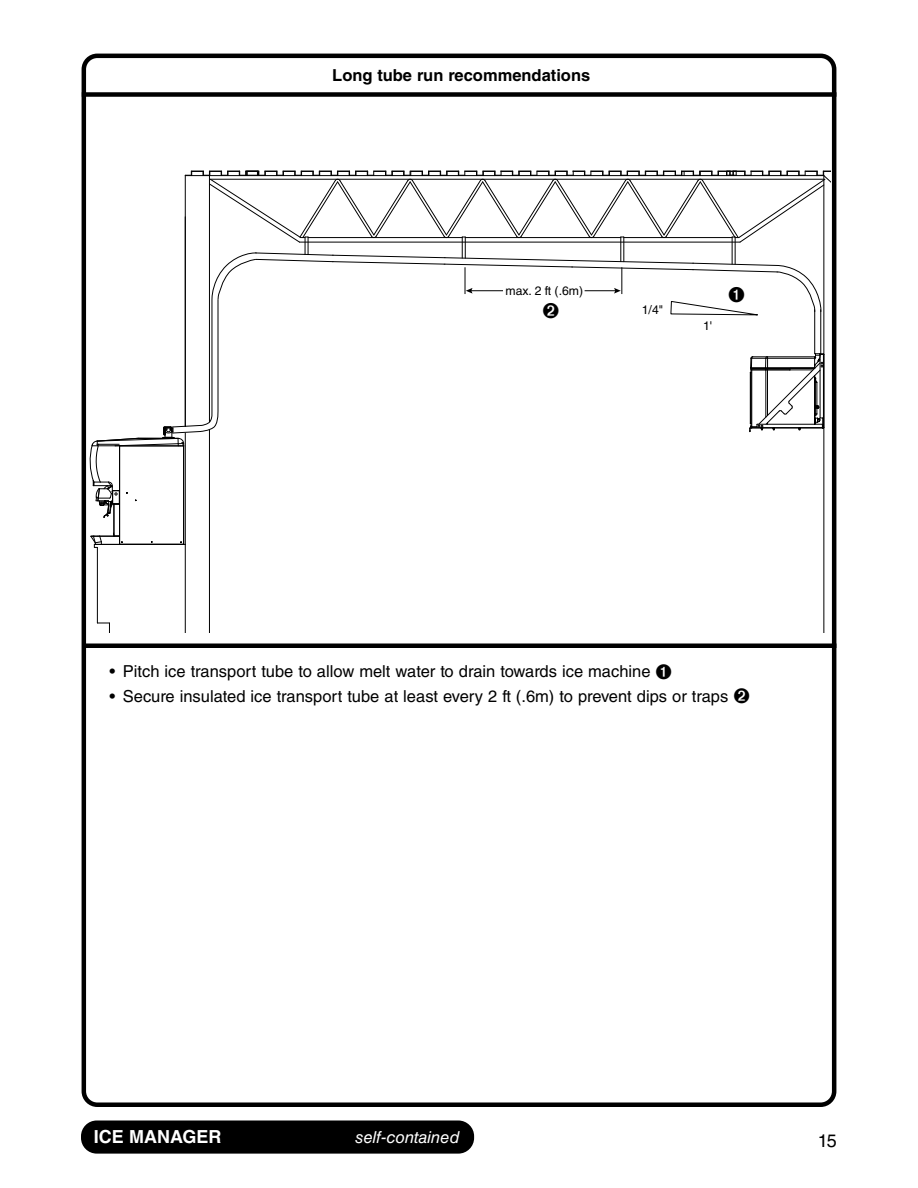
<style>
.page{position:relative;width:918px;height:1188px;background:#fff}
.page>*{position:absolute;margin:0;border:0;box-sizing:border-box;transform-origin:0 0}
.t1{font:700 18px "Helvetica LT Std";color:#fff}
.t2{font:18px "Helvetica LT Std";color:#000}
.t3{font:16.5px "Helvetica LT Std";color:#000}
.t4{font:700 16.5px "Helvetica LT Std";color:#000}
.t5{font:italic 16.5px "Helvetica LT Std";color:#fff}
.t6{font:12.3px "Helvetica LT Std";color:#000}
</style>
<div class="page">
<div style="left:83px;top:1123px;width:389px;height:28px;background:#000;border-radius:14px"></div>
<div style="left:81px;top:1120px;width:393px;height:34px;border:4px solid #000;border-radius:14px"></div>
<div style="left:82px;top:54px;width:754px;height:1053px;border:4px solid #000;border-radius:14px"></div>
<hr style="left:209px;top:430px;width:1px;height:202px;background:#000">
<hr style="left:823px;top:176px;width:1px;height:456px;background:#000">
<hr style="left:183px;top:446px;width:1px;height:98px;background:#000">
<hr style="left:114px;top:504px;width:1px;height:32px;background:#000">
<hr style="left:113px;top:504px;width:1px;height:32px;background:#000">
<hr style="left:119px;top:504px;width:1px;height:32px;background:#000">
<hr style="left:94px;top:544px;width:91px;height:1px;background:#000">
<hr style="left:185px;top:544px;width:1px;height:88px;background:#000">
<svg style="left:90px;top:532px;width:33px;height:16px"></svg>
<hr style="left:97px;top:547px;width:1px;height:76px;background:#000">
<svg style="left:97px;top:623px;width:13px;height:9px"></svg>
<hr style="left:185px;top:433px;width:1px;height:111px;background:#000">
<hr style="left:85px;top:644px;width:751px;height:4px;background:#000">
<div style="left:82px;top:92px;width:754px;height:5px;background:#000"></div>
<svg style="left:89px;top:171px;width:741px;height:347px"></svg>
<p class="t4" style="left:332px;top:66px;width:260px">Long tube run recommendations</p>
<p class="t6" style="left:506px;top:283px;width:79px">max. 2 ft (.6m)</p>
<p class="t6" style="left:642px;top:303px;width:23px">1/4"</p>
<p class="t6" style="left:703px;top:318px;width:11px">1'</p>
<p class="t3" style="left:110px;top:662px;width:564px">• Pitch ice transport tube to allow melt water to drain towards ice machine ➊</p>
<p class="t3" style="left:110px;top:687px;width:642px">• Secure insulated ice transport tube at least every 2 ft (.6m) to prevent dips or traps ➋</p>
<p class="t1" style="left:94px;top:1126px;width:129px">ICE MANAGER</p>
<p class="t5" style="left:356px;top:1128px;width:106px">self-contained</p>
<p class="t2" style="left:818px;top:1130px;width:21px">15</p>
</div>
